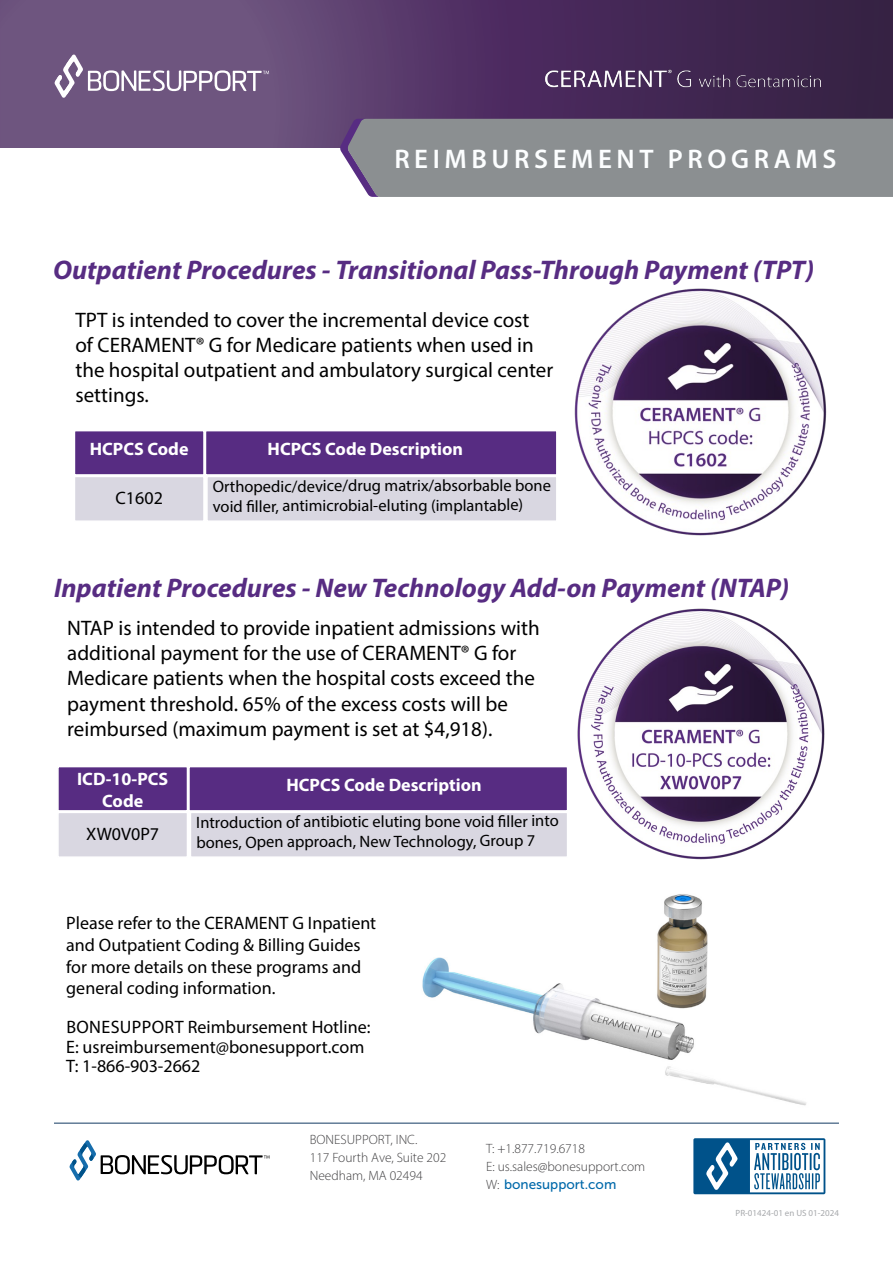
<style>
.page{position:relative;width:893px;height:1263px;background:#fff}
.page>*{position:absolute;margin:0;border:0;box-sizing:border-box;transform-origin:0 0}
.t1{font:italic 700 27px "Myriad Pro";color:#572c82}
.t2{font:600 27px "Myriad Pro";letter-spacing:.17em;color:#fcfeff}
.t3{font:21px/25.2px "Myriad Pro";color:#000}
.t4{font:18px/21.6px "Myriad Pro";color:#000}
.t5{font:700 18px/21.6px "Myriad Pro";color:#fff;text-align:center}
.t6{font:16.5px/19.8px "Myriad Pro";letter-spacing:-.005em;color:#000}
.t7{font:300 13.5px/18px "Myriad Pro";color:#414042}
.t8{font:13.5px "Museo Sans 500";color:#0069aa}
.t9{font:9px "Myriad Pro";color:#a7a9ac}
.s1{font-family:"Myriad Pro";font-weight:300;color:#414042}
</style>
<div class="page">
<img style="left:0;top:0;width:893px;height:148px">
<div style="left:340px;top:119px;width:553px;height:78px;background:#8b8f91"></div>
<svg style="left:54px;top:54px;width:215px;height:44px"></svg>
<hr style="left:54px;top:1123px;width:785px;height:1px;background:#133b62">
<svg style="left:69px;top:1140px;width:201px;height:41px"></svg>
<svg style="left:693px;top:1138px;width:132px;height:56px"></svg>
<img style="left:527px;top:53px;width:312px;height:50px">
<div style="left:74px;top:430px;width:131px;height:46px;background:#572c82;border:2px solid #fff"></div>
<div style="left:205px;top:430px;width:353px;height:46px;background:#572c82;border:2px solid #fff"></div>
<div style="left:74px;top:476px;width:131px;height:46px;background:#d9d7e1;border:2px solid #fff"></div>
<div style="left:206px;top:476px;width:352px;height:46px;background:#d9d7e1;border:2px solid #fff"></div>
<div style="left:57px;top:766px;width:131px;height:46px;background:#572c82;border:2px solid #fff"></div>
<div style="left:188px;top:766px;width:380px;height:46px;background:#572c82;border:2px solid #fff"></div>
<div style="left:57px;top:812px;width:131px;height:46px;background:#d9d7e1;border:2px solid #fff"></div>
<div style="left:190px;top:812px;width:378px;height:46px;background:#d9d7e1;border:2px solid #fff"></div>
<img style="left:566px;top:608px;width:259px;height:252px">
<img style="left:574px;top:288px;width:253px;height:248px">
<img style="left:422px;top:894px;width:384px;height:212px">
<p class="t2" style="left:394px;top:142px;width:444px">REIMBURSEMENT PROGRAMS</p>
<p class="t1" style="left:53px;top:252px;width:763px">Outpatient Procedures - Transitional Pass-Through Payment (TPT)</p>
<p class="t3" style="left:75px;top:307px;width:479px">TPT is intended to cover the incremental device cost<br>of CERAMENT® G for Medicare patients when used in the hospital outpatient and ambulatory surgical center settings.</p>
<p class="t5" style="left:90px;top:437px;width:100px">HCPCS Code</p>
<p class="t5" style="left:268px;top:437px;width:197px">HCPCS Code Description</p>
<p class="t4" style="left:116px;top:487px;width:49px">C1602</p>
<p class="t6" style="left:213px;top:476px;width:340px">Orthopedic/device/drug matrix/absorbable bone void filler, antimicrobial-eluting (implantable)</p>
<p class="t1" style="left:54px;top:570px;width:737px">Inpatient Procedures - New Technology Add-on Payment (NTAP)</p>
<p class="t3" style="left:67px;top:615px;width:474px">NTAP is intended to provide inpatient admissions with additional payment for the use of CERAMENT® G for Medicare patients when the hospital costs exceed the payment threshold. 65% of the excess costs will be reimbursed (maximum payment is set at $4,918).</p>
<p class="t5" style="left:77px;top:768px;width:93px">ICD-10-PCS<br>Code</p>
<p class="t5" style="left:286px;top:773px;width:197px">HCPCS Code Description</p>
<p class="t4" style="left:86px;top:823px;width:74px">XW0V0P7</p>
<p class="t6" style="left:196px;top:811px;width:364px">Introduction of antibiotic eluting bone void filler into bones, Open approach, New Technology, Group 7</p>
<p class="t4" style="left:66px;top:912px;width:311px">Please refer to the CERAMENT G Inpatient and Outpatient Coding &amp; Billing Guides for more details on these programs and general coding information.</p>
<p class="t4" style="left:66px;top:1017px;width:306px;line-height:19.5px">BONESUPPORT Reimbursement Hotline:<br>E: usreimbursement@bonesupport.com<br>T: 1-866-903-2662</p>
<p class="t7" style="left:310px;top:1130px;width:138px">BONESUPPORT, INC.<br>117 Fourth Ave, Suite 202<br>Needham, MA 02494</p>
<p class="t7" style="left:486px;top:1139px;width:161px">T: +1.877.719.6718<br>E: us.sales@bonesupport.com</p>
<p class="t8" style="left:486px;top:1177px;width:132px"><span class="s1">W:</span> bonesupport.com</p>
<p class="t9" style="left:735px;top:1207px;width:105px">PR-01424-01 en US 01-2024</p>
</div>
